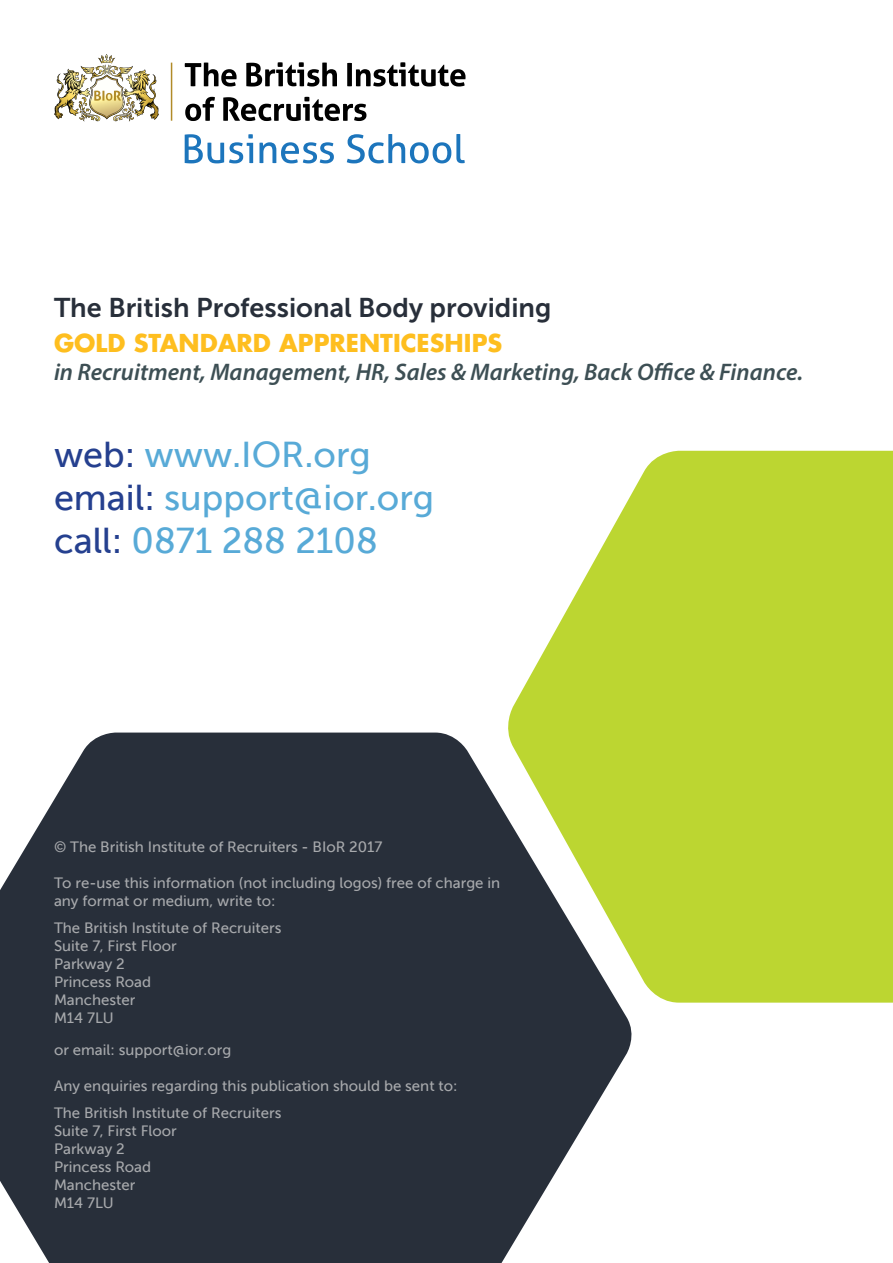
<style>
.page{position:relative;width:893px;height:1263px;background:#fff}
.page>*{position:absolute;margin:0;border:0;box-sizing:border-box;transform-origin:0 0}
.t1{font:36px/43.2px "Museo Sans 500";color:#58aad7}
.t2{font:27px "Museo Sans 700";color:#282f3a}
.t3{font:italic 600 24px "Myriad Pro";color:#3d4f54}
.t4{font:700 24px "Futura";color:#febe1f}
.t5{font:15px/18px "Museo Sans 500";color:#a7a9ac}
.s1{color:#25408f}
</style>
<div class="page">
<svg style="left:0;top:732px;width:632px;height:531px;background:#3a414b"></svg>
<svg style="left:506px;top:450px;width:387px;height:559px;fill:#bcd631"></svg>
<hr style="left:171px;top:63px;width:1px;height:58px;background:#b18b28">
<svg style="left:185px;top:63px;width:52px;height:24px"></svg>
<svg style="left:246px;top:62px;width:91px;height:25px"></svg>
<svg style="left:347px;top:62px;width:119px;height:25px"></svg>
<svg style="left:185px;top:97px;width:30px;height:24px"></svg>
<svg style="left:223px;top:97px;width:143px;height:24px"></svg>
<img style="left:54px;top:54px;width:105px;height:67px">
<svg style="left:185px;top:134px;width:68px;height:29px"></svg>
<svg style="left:259px;top:142px;width:75px;height:21px"></svg>
<svg style="left:347px;top:134px;width:118px;height:29px"></svg>
<h2 class="t2" style="left:54px;top:292px;width:499px">The British Professional Body providing</h2>
<h3 class="t4" style="left:54px;top:326px;width:450px">GOLD STANDARD APPRENTICESHIPS</h3>
<h3 class="t3" style="left:54px;top:357px;width:751px">in Recruitment, Management, HR, Sales &amp; Marketing, Back Office &amp; Finance.</h3>
<h1 class="t1" style="left:54px;top:433px;width:382px"><span class="s1">web:</span> www.IOR.org <span class="s1">email:</span> support@ior.org <span class="s1">call:</span> 0871 288 2108</h1>
<p class="t5" style="left:54px;top:838px;width:330px">© The British Institute of Recruiters - BIoR 2017</p>
<p class="t5" style="left:54px;top:874px;width:448px">To re-use this information (not including logos) free of charge in any format or medium, write to:</p>
<p class="t5" style="left:54px;top:919px;width:229px">The British Institute of Recruiters<br>Suite 7, First Floor<br>Parkway 2<br>Princess Road<br>Manchester<br>M14 7LU</p>
<p class="t5" style="left:54px;top:1040px;width:179px">or email: support@ior.org</p>
<p class="t5" style="left:54px;top:1072px;width:405px;line-height:27px">Any enquiries regarding this publication should be sent to:<br>The British Institute of Recruiters</p>
<p class="t5" style="left:54px;top:1121px;width:124px">Suite 7, First Floor<br>Parkway 2<br>Princess Road<br>Manchester<br>M14 7LU</p>
</div>
